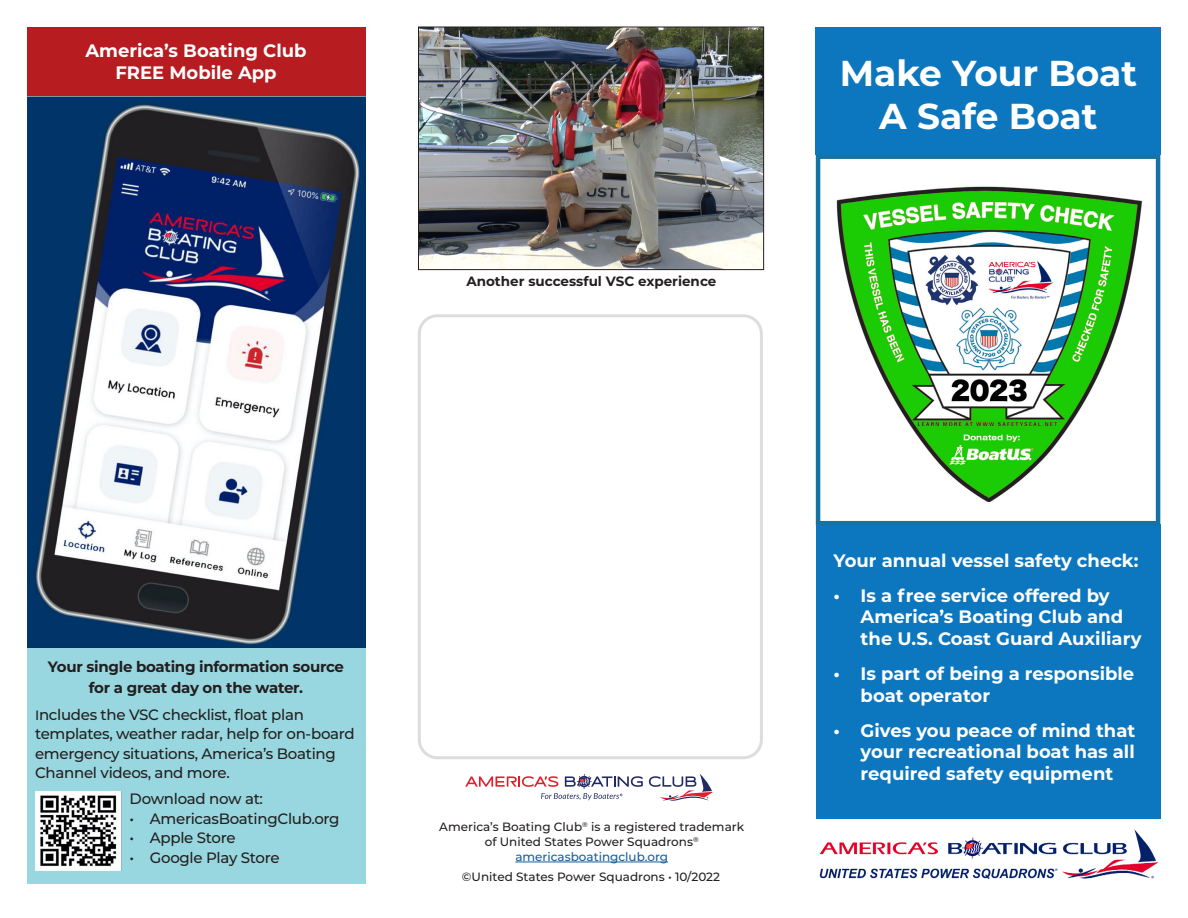
<style>
.page{position:relative;width:1188px;height:918px;background:#fff}
.page>*{position:absolute;margin:0;border:0;box-sizing:border-box;transform-origin:0 0}
.t1{font:700 36px/43.2px "Montserrat";color:#fff;text-align:center}
.t2{font:700 18px/21.6px "Montserrat";color:#fff}
.t3{font:500 15px/19.5px "Montserrat";letter-spacing:-.02em;color:#231f20}
.t4{font:700 15px/21px "Montserrat";letter-spacing:-.02em;color:#231f20;text-align:center}
.t5{font:700 13.5px "Montserrat";color:#231f20}
.t6{font:500 12px "Montserrat";color:#231f20}
.t7{font:500 12px "Montserrat";color:#175d9e}
.s1{font-size:13.5px}
</style>
<div class="page">
<div style="left:27px;top:27px;width:338px;height:69px;background:#b61c20"></div>
<div style="left:418px;top:314px;width:345px;height:445px;border:3px solid #dcdddf;border-radius:18px"></div>
<div style="left:27px;top:648px;width:338px;height:236px;background:#98d7df"></div>
<svg style="left:465px;top:774px;width:178px;height:26px"></svg>
<svg style="left:649px;top:774px;width:64px;height:27px"></svg>
<hr style="left:515px;top:862px;width:153px;height:1px;background:#175d9e">
<div style="left:816px;top:525px;width:344px;height:294px;background:#0c77be"></div>
<img style="left:819px;top:829px;width:339px;height:50px">
<img style="left:28px;top:96px;width:338px;height:552px">
<img style="left:35px;top:792px;width:86px;height:78px">
<img style="left:420px;top:29px;width:342px;height:239px">
<div style="left:418px;top:27px;width:346px;height:243px;border:1px solid #231f20"></div>
<div style="left:816px;top:154px;width:344px;height:371px;background:#fff;border:4px solid #1473a2"></div>
<img style="left:836px;top:186px;width:307px;height:316px">
<div style="left:816px;top:27px;width:345px;height:127px;background:#0c77be"></div>
<p class="t2" style="left:85px;top:39px;width:223px;text-align:center">America’s Boating Club<br>FREE Mobile App</p>
<p class="t5" style="left:466px;top:271px;width:252px">Another successful VSC experience</p>
<p class="t1" style="left:840px;top:50px;width:299px">Make Your Boat<br>A Safe Boat</p>
<p class="t4" style="left:48px;top:656px;width:298px">Your single boating information source for a great day on the water.</p>
<p class="t3" style="left:35px;top:704px;width:321px"><span class="s1">I</span>ncludes the VSC checklist, float plan templates, weather radar, help for on-board emergency situations, America’s Boating Channel videos, and more.</p>
<p class="t3" style="left:130px;top:789px;width:135px">Download now at:</p>
<p class="t3" style="left:130px;top:808px;width:212px">• AmericasBoatingClub.org</p>
<p class="t3" style="left:130px;top:828px;width:108px">• Apple Store</p>
<p class="t3" style="left:130px;top:847px;width:152px">• Google Play Store</p>
<p class="t6" style="left:439px;top:818px;width:306px">America’s Boating Club<sup>®</sup> is a registered trademark</p>
<p class="t6" style="left:485px;top:833px;width:215px">of United States Power Squadrons<sup>®</sup></p>
<p class="t7" style="left:515px;top:848px;width:154px">americasboatingclub.org</p>
<p class="t6" style="left:462px;top:868px;width:260px">©United States Power Squadrons • 10/2022</p>
<p class="t2" style="left:834px;top:549px;width:306px">Your annual vessel safety check:</p>
<p class="t2" style="left:861px;top:584px;width:282px;text-indent:-27px">• Is a free service offered by<br>America’s Boating Club and the U.S. Coast Guard Auxiliary</p>
<p class="t2" style="left:861px;top:662px;width:275px;text-indent:-27px">• Is part of being a responsible boat operator</p>
<p class="t2" style="left:861px;top:719px;width:276px;text-align:justify;text-indent:-27px">• Gives you peace of mind that your recreational boat has all required safety equipment</p>
</div>
